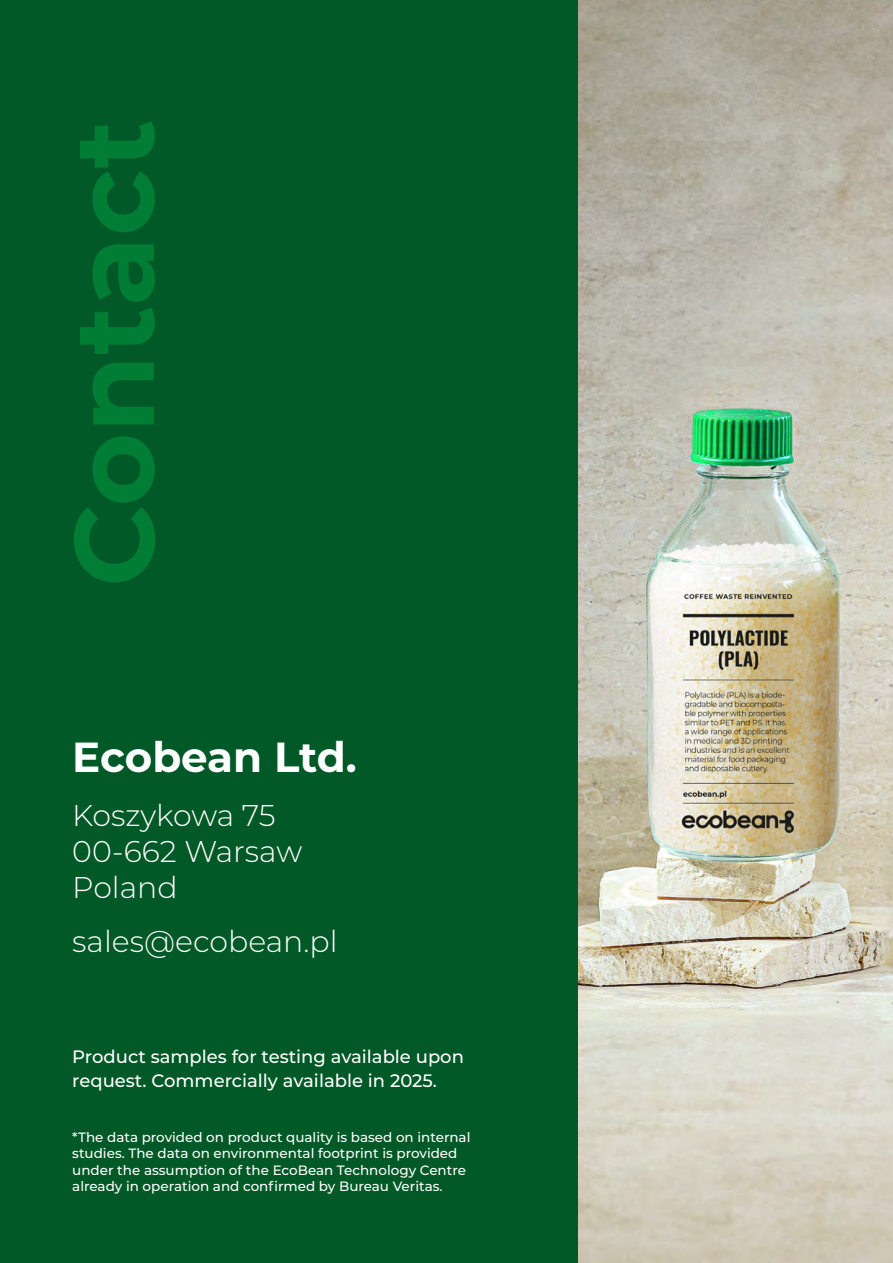
<style>
.page{position:relative;width:893px;height:1263px;background:#fff}
.page>*{position:absolute;margin:0;border:0;box-sizing:border-box;transform-origin:0 0}
.t1{font:700 112.5px "Montserrat";color:#017d36}
.t2{font:700 42px "Montserrat";letter-spacing:-.005em;color:#fff}
.t3{font:300 30px/36px "Montserrat";color:#fff}
.t4{font:500 18px/24px "Montserrat";color:#fff}
.t5{font:500 13.5px/16.2px "Montserrat";color:#fff}
</style>
<div class="page">
<div style="left:0;top:0;width:818px;height:1263px;background:#005926"></div>
<img style="left:578px;top:0;width:315px;height:1263px">
<h1 class="t1" style="left:33px;top:587px;width:469px;rotate:-90deg">Contact</h1>
<h2 class="t2" style="left:72px;top:727px;width:286px">Ecobean Ltd.</h2>
<h3 class="t3" style="left:72px;top:796px;width:232px">Koszykowa 75<br>00-662 Warsaw<br>Poland</h3>
<h3 class="t3" style="left:72px;top:922px;width:267px">sales@ecobean.pl</h3>
<h3 class="t4" style="left:72px;top:1043px;width:393px">Product samples for testing available upon request. Commercially available in 2025.</h3>
<p class="t5" style="left:72px;top:1129px;width:400px">*The data provided on product quality is based on internal studies. The data on environmental footprint is provided under the assumption of the EcoBean Technology Centre already in operation and confirmed by Bureau Veritas.</p>
</div>
